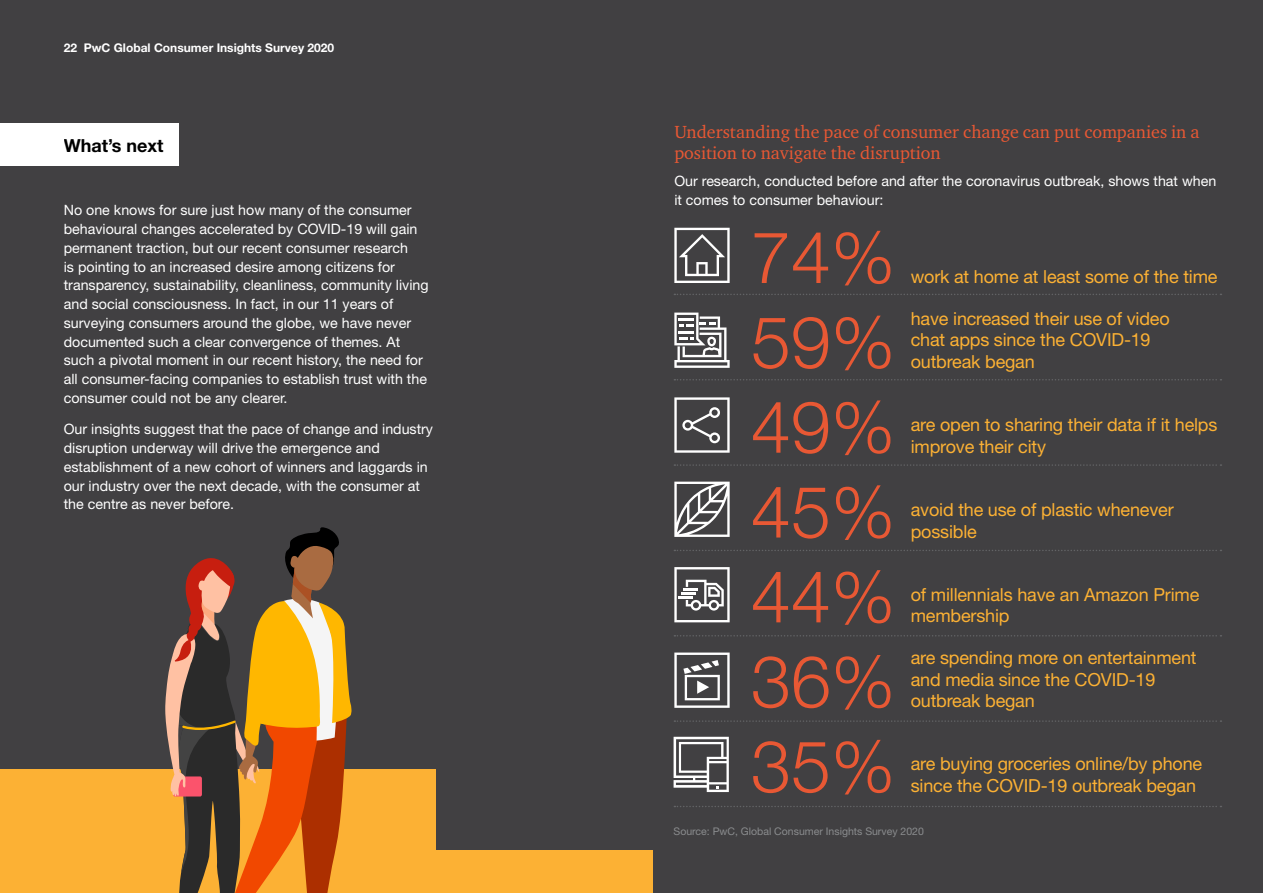
<style>
.page{position:relative;width:1263px;height:893px;background:#414042}
.page>*{position:absolute;margin:0;border:0;box-sizing:border-box;transform-origin:0 0}
.t1{font:300 72px "Helvetica Neue";color:#e85834}
.t2{font:18px/21.6px "Helvetica Neue";letter-spacing:-.01em;color:#fcb134}
.t3{font:18px/21.6px "Charter ITC";color:#e85834}
.t4{font:700 18px "Helvetica Neue";color:#000}
.t5{font:14.25px/18.8px "Helvetica Neue";color:#fff}
.t6{font:700 12px "Helvetica Neue";color:#fff}
.t7{font:10.5px "Helvetica Neue";color:#8a8c8e}
</style>
<div class="page">
<div style="left:0;top:770px;width:435px;height:123px;background:#fcb134"></div>
<div style="left:435px;top:850px;width:218px;height:43px;background:#fcb134"></div>
<div style="left:64px;top:123px;width:115px;height:43px;background:#fff"></div>
<div style="left:0;top:123px;width:64px;height:43px;background:#fff"></div>
<svg style="left:674px;top:228px;width:56px;height:55px"></svg>
<svg style="left:674px;top:313px;width:56px;height:55px"></svg>
<svg style="left:674px;top:397px;width:56px;height:56px"></svg>
<svg style="left:674px;top:482px;width:56px;height:55px"></svg>
<svg style="left:674px;top:567px;width:56px;height:55px"></svg>
<svg style="left:674px;top:652px;width:56px;height:56px"></svg>
<svg style="left:674px;top:294px;width:547px;height:1px"></svg>
<svg style="left:674px;top:379px;width:547px;height:1px"></svg>
<svg style="left:674px;top:464px;width:547px;height:2px"></svg>
<svg style="left:674px;top:550px;width:547px;height:1px"></svg>
<svg style="left:674px;top:635px;width:547px;height:1px"></svg>
<svg style="left:674px;top:720px;width:547px;height:2px"></svg>
<svg style="left:674px;top:806px;width:547px;height:1px"></svg>
<svg style="left:673px;top:737px;width:56px;height:55px"></svg>
<svg style="left:165px;top:527px;width:186px;height:366px"></svg>
<p class="t6" style="left:64px;top:40px;width:272px">22 PwC Global Consumer Insights Survey 2020</p>
<p class="t4" style="left:64px;top:134px;width:101px">What’s next</p>
<p class="t5" style="left:64px;top:201px;width:366px">No one knows for sure just how many of the consumer behavioural changes accelerated by COVID-19 will gain permanent traction, but our recent consumer research<br>is pointing to an increased desire among citizens for transparency, sustainability, cleanliness, community living and social consciousness. In fact, in our 11 years of surveying consumers around the globe, we have never documented such a clear convergence of themes. At such a pivotal moment in our recent history, the need for all consumer-facing companies to establish trust with the consumer could not be any clearer.</p>
<p class="t5" style="left:64px;top:420px;width:371px">Our insights suggest that the pace of change and industry disruption underway will drive the emergence and establishment of a new cohort of winners and laggards in our industry over the next decade, with the consumer at the centre as never before.</p>
<p class="t3" style="left:674px;top:120px;width:527px">Understanding the pace of consumer change can put companies in a position to navigate the disruption</p>
<p class="t5" style="left:674px;top:172px;width:543px">Our research, conducted before and after the coronavirus outbreak, shows that when it comes to consumer behaviour:</p>
<h1 class="t1" style="left:751px;top:213px;width:146px">74%</h1>
<p class="t2" style="left:911px;top:266px;width:308px">work at home at least some of the time</p>
<h1 class="t1" style="left:751px;top:298px;width:146px">59%</h1>
<p class="t2" style="left:911px;top:307px;width:260px">have increased their use of video chat apps since the COVID-19 outbreak began</p>
<h1 class="t1" style="left:751px;top:383px;width:146px">49%</h1>
<p class="t2" style="left:911px;top:414px;width:308px">are open to sharing their data if it helps improve their city</p>
<h1 class="t1" style="left:751px;top:468px;width:146px">45%</h1>
<h1 class="t1" style="left:751px;top:553px;width:146px">44%</h1>
<p class="t2" style="left:911px;top:498px;width:264px">avoid the use of plastic whenever possible</p>
<p class="t2" style="left:911px;top:583px;width:290px">of millennials have an Amazon Prime membership</p>
<h1 class="t1" style="left:751px;top:638px;width:146px">36%</h1>
<p class="t2" style="left:911px;top:647px;width:287px">are spending more on entertainment and media since the COVID-19 outbreak began</p>
<h1 class="t1" style="left:751px;top:722px;width:146px">35%</h1>
<p class="t2" style="left:911px;top:753px;width:293px">are buying groceries online/by phone since the COVID-19 outbreak began</p>
<p class="t7" style="left:673px;top:825px;width:252px">Source: PwC, Global Consumer Insights Survey 2020</p>
</div>
